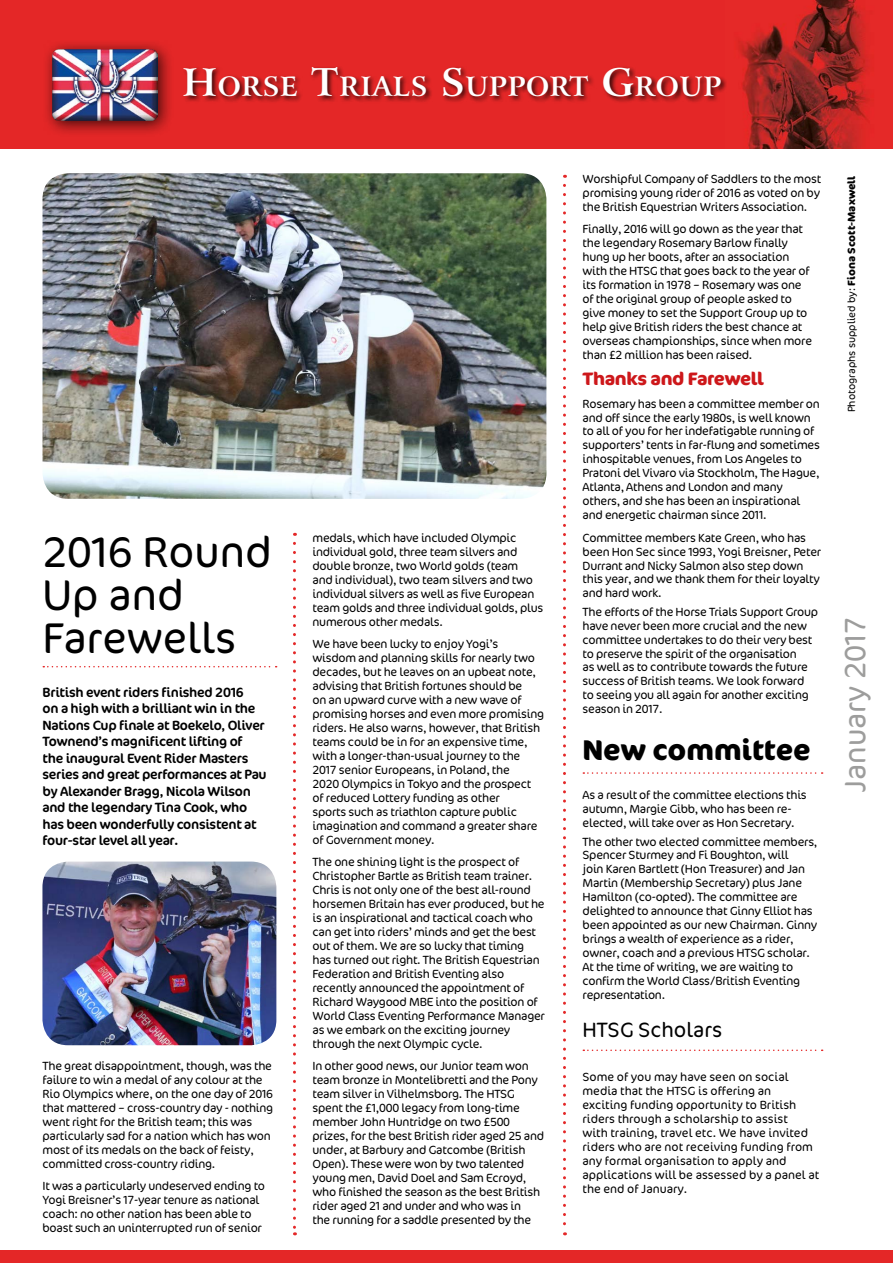
<style>
.page{position:relative;width:893px;height:1263px;background:#fff}
.page>*{position:absolute;margin:0;border:0;box-sizing:border-box;transform-origin:0 0}
.t1{font:300 43.5px/43.2px "Cocon";color:#000}
.t2{font:300 30px "Cocon";color:#9d9d9c}
.t3{font:700 28.5px "Cocon";color:#000}
.t4{font:700 26.7px "Arrus BT";letter-spacing:.025em;color:#fff}
.t5{font:300 21px "Cocon";color:#000}
.t6{font:700 18px "Cocon";letter-spacing:-.02em;color:#cd171a}
.t7{font:13.5px/16.5px "Cocon";letter-spacing:-.02em;color:#000}
.t8{font:300 12px/14px "Cocon";letter-spacing:-.02em;color:#000}
.t9{font:300 12px/14px "Cocon";color:#000}
.t10{font:300 10.5px "Cocon";color:#000}
.s1{font-size:38.25px}
.s2{font-weight:700}
</style>
<div class="page">
<svg style="left:43px;top:666px;width:234px;height:1px"></svg>
<svg style="left:583px;top:772px;width:240px;height:2px"></svg>
<svg style="left:583px;top:1049px;width:240px;height:2px"></svg>
<div style="left:0;top:0;width:893px;height:149px;background:#e42727"></div>
<img style="left:739px;top:0;width:131px;height:149px">
<div style="left:41px;top:39px;width:133px;height:98px;background:#000;opacity:.75"></div>
<img style="left:53px;top:50px;width:105px;height:70px">
<div style="left:183px;top:65px;width:545px;height:38px;background:#000;opacity:.75"></div>
<div style="left:0;top:1250px;width:893px;height:13px;background:#e42727"></div>
<svg style="left:293px;top:543px;width:3px;height:692px"></svg>
<svg style="left:563px;top:185px;width:3px;height:1050px"></svg>
<img style="left:43px;top:173px;width:503px;height:326px">
<img style="left:42px;top:861px;width:234px;height:184px">
<h3 class="t4" style="left:183px;top:69px;width:540px"><span class="s1">H</span>ORSE <span class="s1">T</span>RIALS <span class="s1">S</span> UPPORT <span class="s1">G</span>ROUP</h3>
<h1 class="t1" style="left:43px;top:528px;width:231px">2016 Round<br>Up and<br>Farewells</h1>
<p class="t7" style="left:43px;top:683px;width:226px">British event riders finished 2016<br>on a high with a brilliant win in the Nations Cup finale at Boekelo, Oliver Townend’s magnificent lifting of<br>the inaugural Event Rider Masters series and great performances at Pau by Alexander Bragg, Nicola Wilson and the legendary Tina Cook, who has been wonderfully consistent at four-star level all year.</p>
<p class="t8" style="left:43px;top:1058px;width:232px">The great disappointment, though, was the failure to win a medal of any colour at the Rio Olympics where, on the one day of 2016 that mattered – cross-country day - nothing went right for the British team; this was particularly sad for a nation which has won most of its medals on the back of feisty, committed cross-country riding.</p>
<p class="t8" style="left:43px;top:1178px;width:224px">It was a particularly undeserved ending to Yogi Breisner’s 17-year tenure as national coach: no other nation has been able to boast such an uninterrupted run of senior</p>
<p class="t8" style="left:313px;top:531px;width:232px">medals, which have included Olympic individual gold, three team silvers and double bronze, two World golds (team<br>and individual), two team silvers and two individual silvers as well as five European team golds and three individual golds, plus numerous other medals.</p>
<p class="t8" style="left:313px;top:637px;width:233px">We have been lucky to enjoy Yogi’s wisdom and planning skills for nearly two decades, but he leaves on an upbeat note, advising that British fortunes should be<br>on an upward curve with a new wave of promising horses and even more promising riders. He also warns, however, that British teams could be in for an expensive time, with a longer-than-usual journey to the 2017 senior Europeans, in Poland, the<br>2020 Olympics in Tokyo and the prospect of reduced Lottery funding as other<br>sports such as triathlon capture public imagination and command a greater share of Government money.</p>
<p class="t8" style="left:313px;top:855px;width:234px">The one shining light is the prospect of Christopher Bartle as British team trainer.<br>Chris is not only one of the best all-round horsemen Britain has ever produced, but he is an inspirational and tactical coach who can get into riders’ minds and get the best out of them. We are so lucky that timing has turned out right. The British Equestrian Federation and British Eventing also recently announced the appointment of Richard Waygood MBE into the position of World Class Eventing Performance Manager as we embark on the exciting journey through the next Olympic cycle.</p>
<p class="t8" style="left:313px;top:1058px;width:233px">In other good news, our Junior team won team bronze in Montelibretti and the Pony team silver in Vilhelmsborg. The HTSG spent the £1,000 legacy from long-time member John Huntridge on two £500 prizes, for the best British rider aged 25 and under, at Barbury and Gatcombe (British Open). These were won by two talented young men, David Doel and Sam Ecroyd, who finished the season as the best British rider aged 21 and under and who was in<br>the running for a saddle presented by the</p>
<p class="t8" style="left:583px;top:171px;width:240px;text-align:justify">Worshipful Company of Saddlers to the most promising young rider of 2016 as voted on by the British Equestrian Writers Association.</p>
<p class="t8" style="left:583px;top:221px;width:231px">Finally, 2016 will go down as the year that the legendary Rosemary Barlow finally hung up her boots, after an association with the HTSG that goes back to the year of its formation in 1978 – Rosemary was one of the original group of people asked to give money to set the Support Group up to help give British riders the best chance at overseas championships, since when more than £2 million has been raised.</p>
<h3 class="t6" style="left:583px;top:366px;width:183px">Thanks and Farewell</h3>
<p class="t8" style="left:583px;top:396px;width:239px">Rosemary has been a committee member on and off since the early 1980s, is well known to all of you for her indefatigable running of supporters’ tents in far-flung and sometimes inhospitable venues, from Los Angeles to Pratoni del Vivaro via Stockholm, The Hague, Atlanta, Athens and London and many others, and she has been an inspirational and energetic chairman since 2011.</p>
<p class="t8" style="left:583px;top:530px;width:240px">Committee members Kate Green, who has been Hon Sec since 1993, Yogi Breisner, Peter Durrant and Nicky Salmon also step down this year, and we thank them for their loyalty and hard work.</p>
<p class="t8" style="left:583px;top:604px;width:237px">The efforts of the Horse Trials Support Group have never been more crucial and the new committee undertakes to do their very best to preserve the spirit of the organisation<br>as well as to contribute towards the future success of British teams. We look forward to seeing you all again for another exciting season in 2017.</p>
<h3 class="t3" style="left:583px;top:729px;width:230px">New committee</h3>
<p class="t8" style="left:583px;top:788px;width:226px">As a result of the committee elections this autumn, Margie Gibb, who has been re&shy;elected, will take over as Hon Secretary.</p>
<p class="t8" style="left:583px;top:834px;width:236px">The other two elected committee members, Spencer Sturmey and Fi Boughton, will<br>join Karen Bartlett (Hon Treasurer) and Jan Martin (Membership Secretary) plus Jane Hamilton (co-opted). The committee are delighted to announce that Ginny Elliot has been appointed as our new Chairman. Ginny brings a wealth of experience as a rider, owner, coach and a previous HTSG scholar.<br>At the time of writing, we are waiting to confirm the World Class/British Eventing representation.</p>
<h3 class="t5" style="left:583px;top:1014px;width:141px">HTSG Scholars</h3>
<p class="t9" style="left:583px;top:1069px;width:238px">Some of you may have seen on social media that the HTSG is offering an<br>exciting funding opportunity to British riders through a scholarship to assist<br>with training, travel etc. We have invited riders who are not receiving funding from any formal organisation to apply and applications will be assessed by a panel at the end of January.</p>
<p class="t10" style="left:844px;top:412px;width:238px;rotate:-90deg">Photographs supplied by: <span class="s2">Fiona Scott-Maxwell</span></p>
<h2 class="t2" style="left:833px;top:791px;width:176px;rotate:-90deg">January 2017</h2>
</div>
